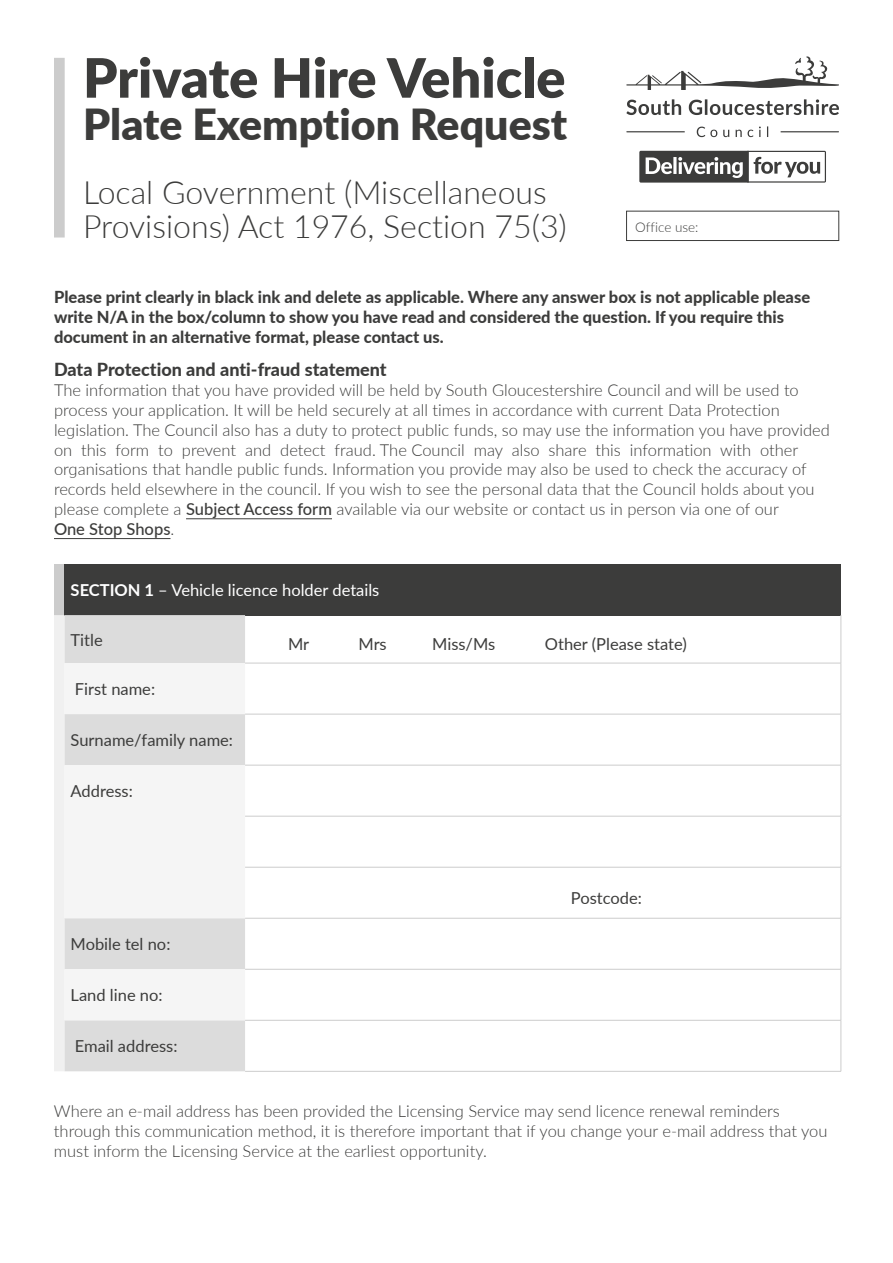
<style>
.page{position:relative;width:893px;height:1263px;background:#fff}
.page>*{position:absolute;margin:0;border:0;box-sizing:border-box;transform-origin:0 0}
.t1{font:900 54.3px "Lato";color:#3c3c3b}
.t2{font:900 42.75px "Lato";color:#3c3c3b}
.t3{font:300 32.1px/33.6px "Lato";color:#3c3c3b}
.t4{font:800 18px "Lato";color:#3c3c3b}
.t5{font:300 16.5px/19.8px "Lato";color:#3c3c3b}
.t6{font:800 16.5px/19.8px "Lato";color:#3c3c3b}
.t7{font:16.5px "Lato";color:#3c3c3b}
.t8{font:16.5px "Lato";color:#fff}
.t9{font:300 13.5px "Lato";color:#3c3c3b}
.s1{font-weight:500}
.s2{font-weight:700}
</style>
<div class="page">
<hr style="left:186px;top:518px;width:146px;height:1px;background:#3c3c3b">
<hr style="left:54px;top:538px;width:116px;height:1px;background:#3c3c3b">
<div style="left:54px;top:564px;width:11px;height:51px;background:#ccc"></div>
<div style="left:65px;top:564px;width:776px;height:51px;background:#3c3c3b"></div>
<div style="left:54px;top:615px;width:11px;height:456px;background:#f0f0f0"></div>
<div style="left:65px;top:615px;width:180px;height:456px;background:#dcdcdc"></div>
<svg style="left:65px;top:663px;width:180px;height:357px;fill:#f5f5f5"></svg>
<hr style="left:841px;top:615px;width:1px;height:48px;background:#ccc">
<hr style="left:245px;top:663px;width:596px;height:1px;background:#ccc">
<hr style="left:841px;top:663px;width:1px;height:51px;background:#ccc">
<hr style="left:245px;top:714px;width:596px;height:1px;background:#ccc">
<hr style="left:841px;top:714px;width:1px;height:51px;background:#ccc">
<hr style="left:245px;top:765px;width:596px;height:1px;background:#ccc">
<hr style="left:841px;top:765px;width:1px;height:51px;background:#ccc">
<hr style="left:245px;top:816px;width:596px;height:1px;background:#ccc">
<hr style="left:841px;top:816px;width:1px;height:51px;background:#ccc">
<hr style="left:245px;top:867px;width:596px;height:1px;background:#ccc">
<hr style="left:841px;top:867px;width:1px;height:51px;background:#ccc">
<hr style="left:245px;top:918px;width:596px;height:1px;background:#ccc">
<hr style="left:841px;top:918px;width:1px;height:51px;background:#ccc">
<hr style="left:245px;top:969px;width:596px;height:1px;background:#ccc">
<hr style="left:841px;top:969px;width:1px;height:51px;background:#ccc">
<hr style="left:245px;top:1020px;width:596px;height:1px;background:#ccc">
<hr style="left:841px;top:1020px;width:1px;height:51px;background:#ccc">
<hr style="left:245px;top:1071px;width:596px;height:1px;background:#ccc">
<svg style="left:626px;top:99px;width:213px;height:16px"></svg>
<svg style="left:697px;top:126px;width:71px;height:11px"></svg>
<svg style="left:626px;top:131px;width:59px;height:1px"></svg>
<svg style="left:781px;top:131px;width:58px;height:1px"></svg>
<svg style="left:626px;top:56px;width:213px;height:34px"></svg>
<svg style="left:639px;top:151px;width:187px;height:32px"></svg>
<div style="left:54px;top:58px;width:11px;height:179px;background:#ccc"></div>
<div style="left:626px;top:211px;width:213px;height:30px;border:1px solid #3c3c3b"></div>
<h1 class="t1" style="left:83px;top:37px;width:484px">Private Hire Vehicle</h1>
<h2 class="t2" style="left:83px;top:93px;width:486px">Plate Exemption Request</h2>
<h3 class="t3" style="left:83px;top:174px;width:485px">Local Government (Miscellaneous<br>Provisions) Act 1976, Section 75(3)</h3>
<p class="t9" style="left:635px;top:218px;width:65px">Office use:</p>
<p class="t6" style="left:54px;top:286px;width:758px">Please print clearly in black ink and delete as applicable. Where any answer box is not applicable please write N/A in the box/column to show you have read and considered the question. If you require this document in an alternative format, please contact us.</p>
<p class="t4" style="left:54px;top:356px;width:334px">Data Protection and anti-fraud statement</p>
<p class="t5" style="left:54px;top:380px;width:777px">The information that you have provided will be held by South Gloucestershire Council and will be used to process your application. It will be held securely at all times in accordance with current Data Protection legislation. The Council also has a duty to protect public funds, so may use the information you have provided on this form to prevent and detect fraud. The Council may also share this information with other organisations that handle public funds. Information you provide may also be used to check the accuracy of records held elsewhere in the council. If you wish to see the personal data that the Council holds about you please complete a <span class="s1">Subject Access form</span> available via our website or contact us in person via one of our<br><span class="s1">One Stop Shops</span>.</p>
<p class="t8" style="left:71px;top:578px;width:310px"><span class="s2">SECTION 1</span> – Vehicle licence holder details</p>
<p class="t7" style="left:71px;top:628px;width:34px">Title</p>
<p class="t7" style="left:288px;top:632px;width:23px">Mr</p>
<p class="t7" style="left:358px;top:632px;width:30px">Mrs</p>
<p class="t7" style="left:432px;top:632px;width:65px">Miss/Ms</p>
<p class="t7" style="left:545px;top:632px;width:143px">Other (Please state)</p>
<p class="t7" style="left:75px;top:677px;width:82px">First name:</p>
<p class="t7" style="left:71px;top:728px;width:164px">Surname/family name:</p>
<p class="t7" style="left:71px;top:779px;width:64px">Address:</p>
<p class="t7" style="left:71px;top:932px;width:101px">Mobile tel no:</p>
<p class="t7" style="left:71px;top:983px;width:94px">Land line no:</p>
<p class="t7" style="left:75px;top:1034px;width:104px">Email address:</p>
<p class="t7" style="left:571px;top:886px;width:73px">Postcode:</p>
<p class="t5" style="left:54px;top:1101px;width:775px">Where an e-mail address has been provided the Licensing Service may send licence renewal reminders through this communication method, it is therefore important that if you change your e-mail address that you must inform the Licensing Service at the earliest opportunity.</p>
</div>
